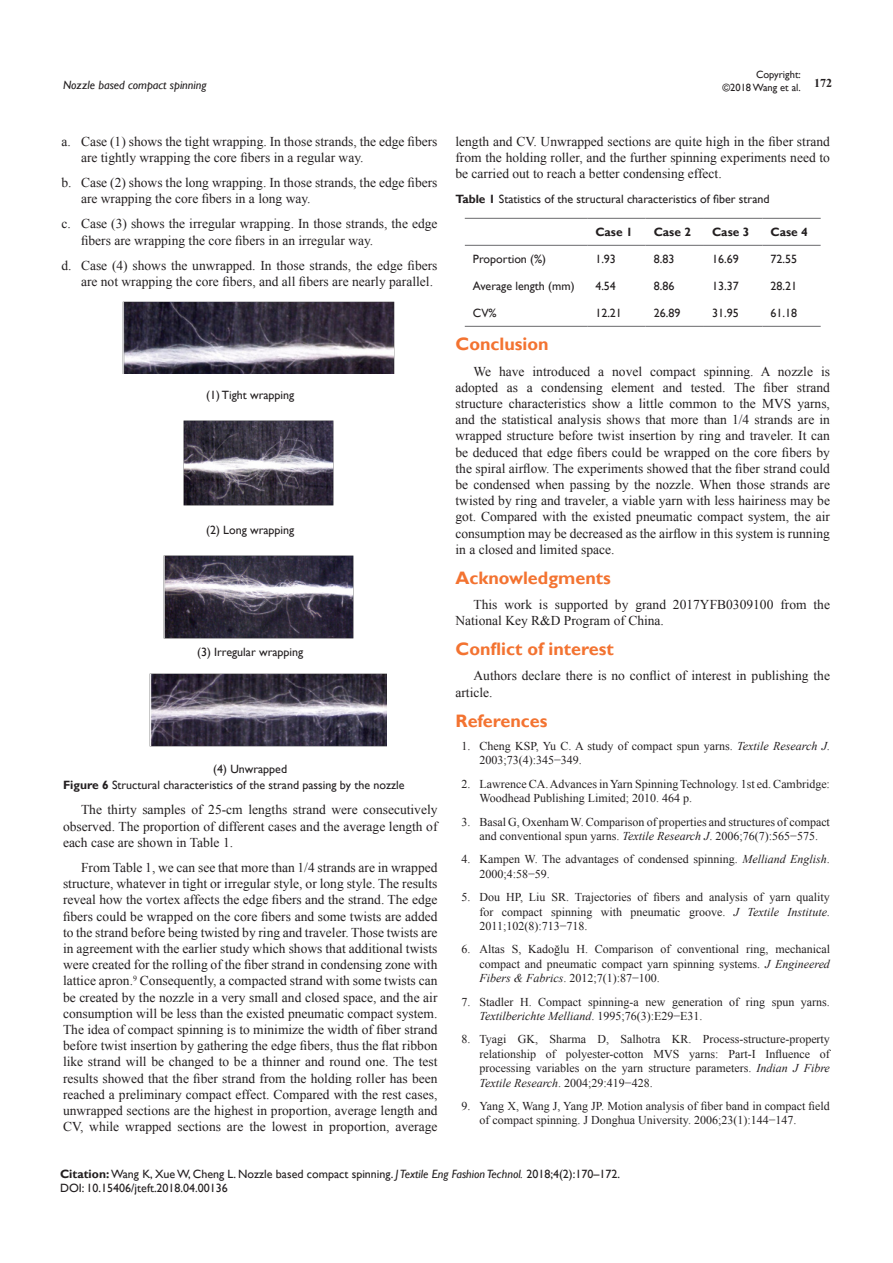
<style>
.page{position:relative;width:893px;height:1263px;background:#fff}
.page>*{position:absolute;margin:0;border:0;box-sizing:border-box;transform-origin:0 0}
.List_Paragraph{font:700 18px "Gill Sans";color:#f37331}
.t1{font:13.5px/16.2px "Times New Roman";color:#231f20}
.t2{font:12px/14.4px "Times New Roman";color:#231f20}
.Citation{font:12px "Gill Sans";color:#231f20}
.t3{font:italic 12px "Gill Sans";color:#231f20}
.t4{font:700 12px "Gill Sans";color:#231f20}
.t5{font:700 12px "Times New Roman";color:#231f20}
.t6{font:10.5px/12.6px "Gill Sans";color:#231f20;text-align:right}
.s1{font-weight:700}
.s2{font-style:italic}
</style>
<div class="page">
<hr style="left:465px;top:218px;width:122px;height:1px;background:#69696c">
<hr style="left:587px;top:218px;width:59px;height:1px;background:#69696c">
<hr style="left:646px;top:218px;width:58px;height:1px;background:#69696c">
<hr style="left:704px;top:218px;width:58px;height:1px;background:#69696c">
<hr style="left:762px;top:218px;width:59px;height:1px;background:#69696c">
<hr style="left:465px;top:245px;width:122px;height:1px;background:#69696c">
<hr style="left:587px;top:245px;width:59px;height:1px;background:#69696c">
<hr style="left:646px;top:245px;width:58px;height:1px;background:#69696c">
<hr style="left:704px;top:245px;width:58px;height:1px;background:#69696c">
<hr style="left:762px;top:245px;width:59px;height:1px;background:#69696c">
<hr style="left:465px;top:326px;width:122px;height:1px;background:#69696c">
<hr style="left:587px;top:326px;width:59px;height:1px;background:#69696c">
<hr style="left:646px;top:326px;width:58px;height:1px;background:#69696c">
<hr style="left:704px;top:326px;width:58px;height:1px;background:#69696c">
<hr style="left:762px;top:326px;width:59px;height:1px;background:#69696c">
<img style="left:122px;top:301px;width:272px;height:73px">
<img style="left:183px;top:421px;width:150px;height:84px">
<img style="left:163px;top:555px;width:190px;height:83px">
<img style="left:149px;top:674px;width:238px;height:72px">
<p class="t6" style="left:722px;top:69px;width:80px">Copyright:<br>©2018 Wang et al.</p>
<p class="t3" style="left:63px;top:78px;width:145px">Nozzle based compact spinning</p>
<p class="t5" style="left:814px;top:75px;width:19px">172</p>
<p class="t1" style="left:81px;top:133px;width:358px;text-indent:-20px">a. Case (1) shows the tight wrapping. In those strands, the edge fibers are tightly wrapping the core fibers in a regular way.</p>
<p class="t1" style="left:81px;top:174px;width:358px;text-indent:-20px">b. Case (2) shows the long wrapping. In those strands, the edge fibers are wrapping the core fibers in a long way.</p>
<p class="t1" style="left:81px;top:216px;width:358px;text-indent:-20px">c. Case (3) shows the irregular wrapping. In those strands, the edge fibers are wrapping the core fibers in an irregular way.</p>
<p class="t1" style="left:81px;top:257px;width:358px;text-indent:-20px">d. Case (4) shows the unwrapped. In those strands, the edge fibers are not wrapping the core fibers, and all fibers are nearly parallel.</p>
<p class="Citation" style="left:206px;top:388px;width:90px">(1) Tight wrapping</p>
<p class="Citation" style="left:206px;top:523px;width:90px">(2) Long wrapping</p>
<p class="Citation" style="left:197px;top:645px;width:108px">(3) Irregular wrapping</p>
<p class="Citation" style="left:213px;top:762px;width:75px">(4) Unwrapped</p>
<p class="Citation" style="left:63px;top:778px;width:343px"><span class="s1">Figure 6</span> Structural characteristics of the strand passing by the nozzle</p>
<p class="t1" style="left:63px;top:802px;width:376px;text-align:justify;text-indent:18px">The thirty samples of 25-cm lengths strand were consecutively observed. The proportion of different cases and the average length of each case are shown in Table 1.</p>
<p class="t1" style="left:63px;top:859px;width:376px;text-align:justify;text-indent:18px">From Table 1, we can see that more than 1/4 strands are in wrapped structure, whatever in tight or irregular style, or long style. The results reveal how the vortex affects the edge fibers and the strand. The edge fibers could be wrapped on the core fibers and some twists are added to the strand before being twisted by ring and traveler. Those twists are in agreement with the earlier study which shows that additional twists were created for the rolling of the fiber strand in condensing zone with lattice apron.<sup>9</sup> Consequently, a compacted strand with some twists can be created by the nozzle in a very small and closed space, and the air consumption will be less than the existed pneumatic compact system.<br>The idea of compact spinning is to minimize the width of fiber strand before twist insertion by gathering the edge fibers, thus the flat ribbon like strand will be changed to be a thinner and round one. The test results showed that the fiber strand from the holding roller has been reached a preliminary compact effect. Compared with the rest cases, unwrapped sections are the highest in proportion, average length and CV, while wrapped sections are the lowest in proportion, average</p>
<p class="t1" style="left:455px;top:133px;width:376px;text-align:justify">length and CV. Unwrapped sections are quite high in the fiber strand from the holding roller, and the further spinning experiments need to be carried out to reach a better condensing effect.</p>
<p class="Citation" style="left:455px;top:192px;width:316px"><span class="s1">Table 1</span> Statistics of the structural characteristics of fiber strand</p>
<p class="t4" style="left:595px;top:225px;width:39px">Case 1</p>
<p class="t4" style="left:654px;top:225px;width:39px">Case 2</p>
<p class="t4" style="left:712px;top:225px;width:39px">Case 3</p>
<p class="t4" style="left:770px;top:225px;width:39px">Case 4</p>
<p class="Citation" style="left:473px;top:252px;width:75px">Proportion (%)</p>
<p class="Citation" style="left:595px;top:252px;width:22px">1.93</p>
<p class="Citation" style="left:654px;top:252px;width:22px">8.83</p>
<p class="Citation" style="left:712px;top:252px;width:28px">16.69</p>
<p class="Citation" style="left:770px;top:252px;width:28px">72.55</p>
<p class="Citation" style="left:473px;top:279px;width:103px">Average length (mm)</p>
<p class="Citation" style="left:595px;top:279px;width:22px">4.54</p>
<p class="Citation" style="left:654px;top:279px;width:22px">8.86</p>
<p class="Citation" style="left:712px;top:279px;width:28px">13.37</p>
<p class="Citation" style="left:770px;top:279px;width:28px">28.21</p>
<p class="Citation" style="left:473px;top:306px;width:25px">CV%</p>
<p class="Citation" style="left:595px;top:306px;width:28px">12.21</p>
<p class="Citation" style="left:654px;top:306px;width:28px">26.89</p>
<p class="Citation" style="left:712px;top:306px;width:28px">31.95</p>
<p class="Citation" style="left:770px;top:306px;width:28px">61.18</p>
<p class="List_Paragraph" style="left:455px;top:333px;width:95px">Conclusion</p>
<p class="t1" style="left:455px;top:363px;width:376px;text-align:justify;text-indent:18px">We have introduced a novel compact spinning. A nozzle is adopted as a condensing element and tested. The fiber strand structure characteristics show a little common to the MVS yarns, and the statistical analysis shows that more than 1/4 strands are in wrapped structure before twist insertion by ring and traveler. It can be deduced that edge fibers could be wrapped on the core fibers by the spiral airflow. The experiments showed that the fiber strand could be condensed when passing by the nozzle. When those strands are twisted by ring and traveler, a viable yarn with less hairiness may be got. Compared with the existed pneumatic compact system, the air consumption may be decreased as the airflow in this system is running in a closed and limited space.</p>
<p class="List_Paragraph" style="left:455px;top:567px;width:157px">Acknowledgments</p>
<p class="t1" style="left:455px;top:596px;width:376px;text-indent:18px">This work is supported by grand 2017YFB0309100 from the<br>National Key R&amp;D Program of China.</p>
<p class="List_Paragraph" style="left:455px;top:638px;width:160px">Conflict of interest</p>
<p class="t1" style="left:455px;top:667px;width:376px;text-indent:18px">Authors declare there is no conflict of interest in publishing the article.</p>
<p class="List_Paragraph" style="left:455px;top:710px;width:94px">References</p>
<p class="t2" style="left:479px;top:739px;width:352px;text-indent:-18px">1. Cheng KSP, Yu C. A study of compact spun yarns. <span class="s2">Textile Research J</span>.<br>2003;73(4):345−349.</p>
<p class="t2" style="left:479px;top:776px;width:352px;text-indent:-18px">2. Lawrence CA. Advances in Yarn Spinning Technology. 1st ed. Cambridge:<br>Woodhead Publishing Limited; 2010. 464 p.</p>
<p class="t2" style="left:461px;top:814px;width:370px;text-align:center">3. Basal G, Oxenham W. Comparison of properties and structures of compact and conventional spun yarns. <span class="s2">Textile Research J</span>. 2006;76(7):565−575.</p>
<p class="t2" style="left:479px;top:852px;width:352px;text-indent:-18px">4. Kampen W. The advantages of condensed spinning. <span class="s2">Melliand English</span>.<br>2000;4:58−59.</p>
<p class="t2" style="left:479px;top:890px;width:352px;text-align:justify;text-indent:-18px">5. Dou HP, Liu SR. Trajectories of fibers and analysis of yarn quality for compact spinning with pneumatic groove. <span class="s2">J Textile Institute</span>.<br>2011;102(8):713−718.</p>
<p class="t2" style="left:479px;top:942px;width:352px;text-align:justify;text-indent:-18px">6. Altas S, Kadoğlu H. Comparison of conventional ring, mechanical compact and pneumatic compact yarn spinning systems. <span class="s2">J Engineered Fibers &amp; Fabrics</span>. 2012;7(1):87−100.</p>
<p class="t2" style="left:479px;top:994px;width:352px;text-indent:-18px">7. Stadler H. Compact spinning-a new generation of ring spun yarns.<br><span class="s2">Textilberichte Melliand</span>. 1995;76(3):E29−E31.</p>
<p class="t2" style="left:479px;top:1032px;width:352px;text-align:justify;text-indent:-18px">8. Tyagi GK, Sharma D, Salhotra KR. Process-structure-property relationship of polyester-cotton MVS yarns: Part-I Influence of processing variables on the yarn structure parameters. <span class="s2">Indian J Fibre Textile Research</span>. 2004;29:419−428.</p>
<p class="t2" style="left:479px;top:1099px;width:352px;text-indent:-18px">9. Yang X, Wang J, Yang JP. Motion analysis of fiber band in compact field of compact spinning. J Donghua University. 2006;23(1):144−147.</p>
<p class="Citation" style="left:60px;top:1167px;width:562px"><span class="s1">Citation:</span> Wang K, Xue W, Cheng L. Nozzle based compact spinning. <span class="s2">J Textile Eng Fashion Technol.</span> 2018;4(2):170–172.</p>
<p class="Citation" style="left:60px;top:1181px;width:169px">DOI: 10.15406/jteft.2018.04.00136</p>
</div>
